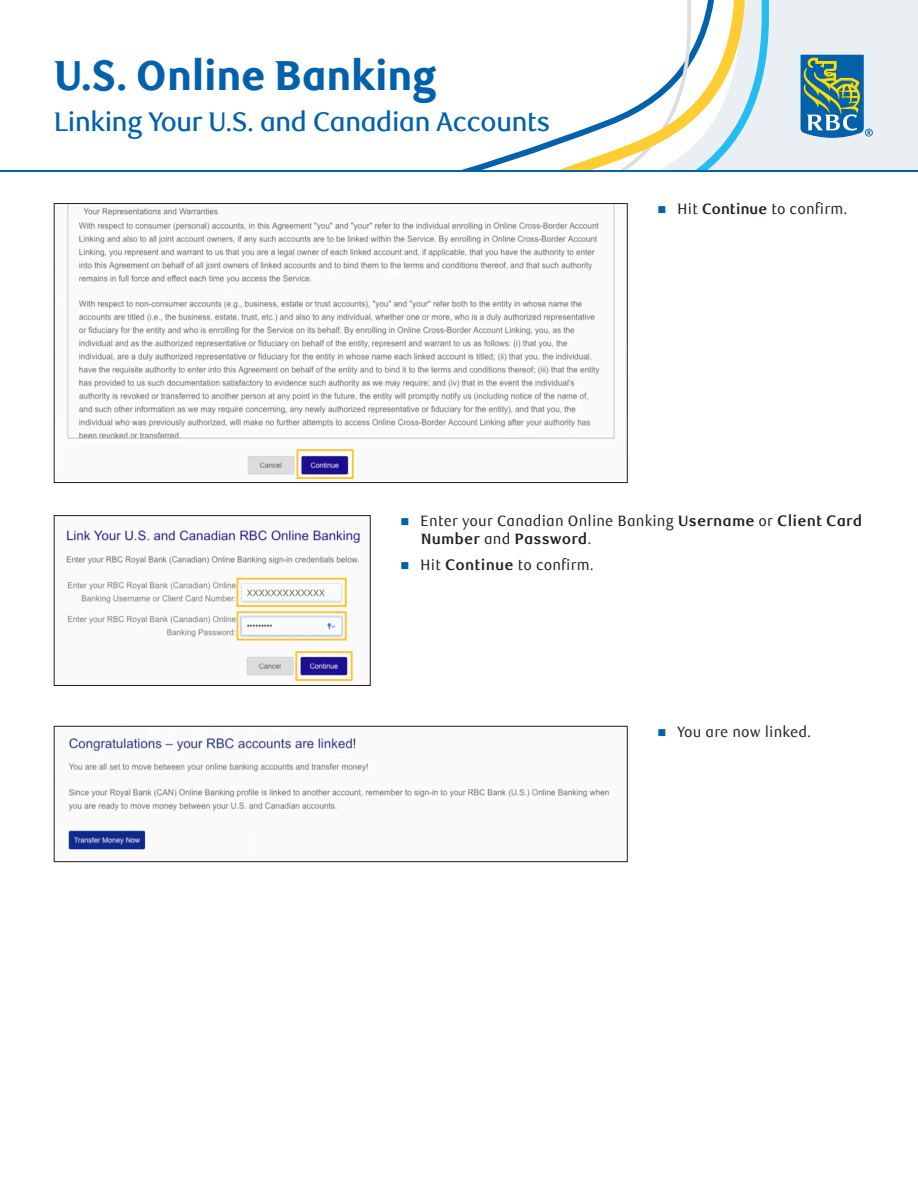
<style>
.page{position:relative;width:918px;height:1188px;background:#fff}
.page>*{position:absolute;margin:0;border:0;box-sizing:border-box;transform-origin:0 0}
.t1{font:800 42px "RBC Display";letter-spacing:-.005em;color:#0161aa}
.t2{font:500 27px "RBC Display";letter-spacing:-.01em;color:#0161aa}
.t3{font:15px/18px "RBC Text Cond";letter-spacing:.01em;color:#231f20}
.s1{color:#0161aa}
.s2{font-family:"RBC Display";font-weight:700}
.s3{font-family:"RBC Text";font-weight:700}
</style>
<div class="page">
<svg style="left:0;top:0;width:918px;height:172px"></svg>
<svg style="left:54px;top:203px;width:574px;height:280px"></svg>
<svg style="left:54px;top:726px;width:574px;height:136px"></svg>
<svg style="left:54px;top:515px;width:317px;height:171px"></svg>
<div style="left:296px;top:449px;width:58px;height:30px;border:2px solid #ffc429"></div>
<div style="left:295px;top:651px;width:58px;height:30px;border:2px solid #ffc429"></div>
<div style="left:237px;top:611px;width:110px;height:29px;border:2px solid #ffc429"></div>
<div style="left:237px;top:578px;width:110px;height:29px;border:2px solid #ffc429"></div>
<p class="t1" style="left:54px;top:51px;width:384px">U.S. Online Banking</p>
<p class="t2" style="left:54px;top:106px;width:498px">Linking Your U.S. and Canadian Accounts</p>
<p class="t3" style="left:657px;top:200px;width:191px"><span class="s1">■</span> Hit <span class="s2">Continue</span> to confirm.</p>
<p class="t3" style="left:421px;top:512px;width:443px;text-indent:-20px"><span class="s1">■</span> Enter your Canadian Online Banking <span class="s3">Username</span> or <span class="s3">Client Card<br>Number</span> and <span class="s3">Password</span>.</p>
<p class="t3" style="left:400px;top:556px;width:195px"><span class="s1">■</span> Hit <span class="s3">Continue</span> to confirm.</p>
<p class="t3" style="left:657px;top:723px;width:155px"><span class="s1">■</span> You are now linked.</p>
</div>
